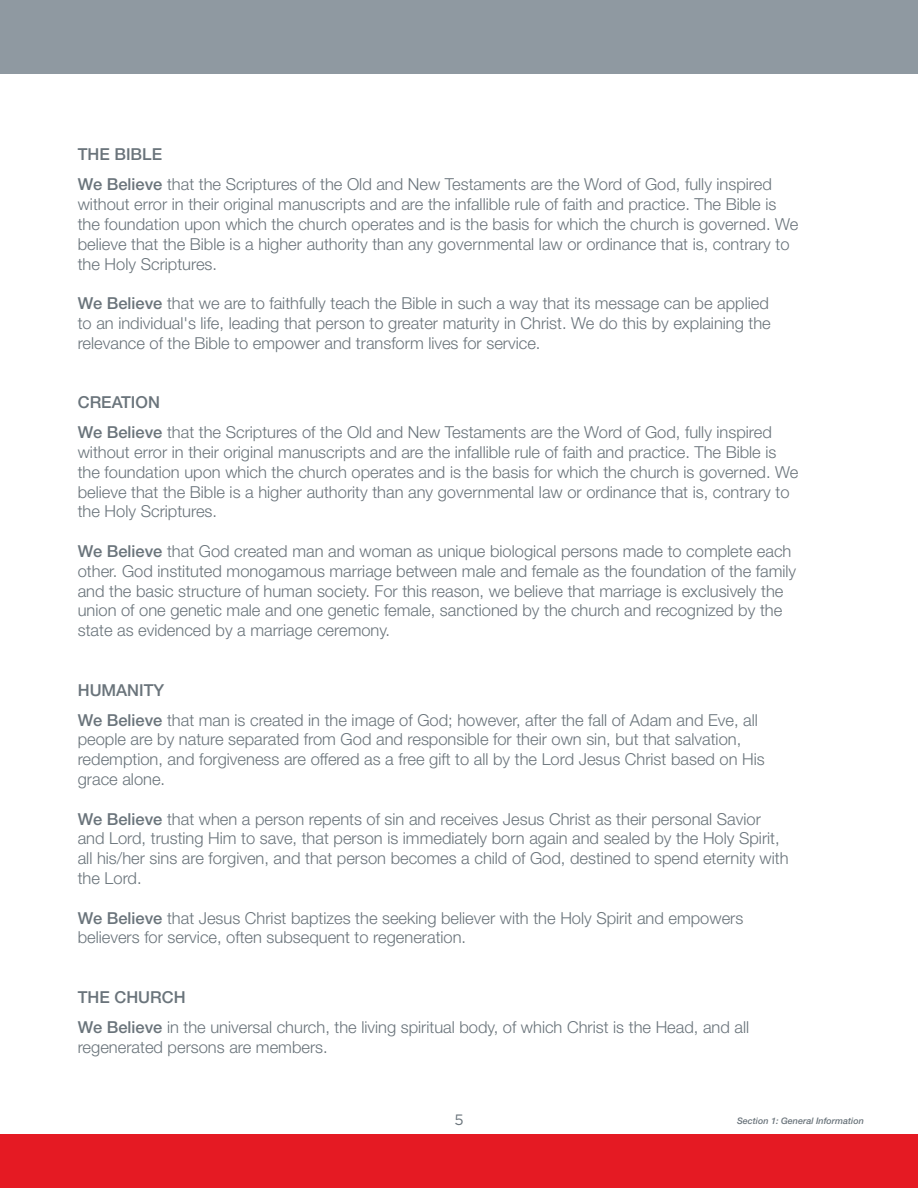
<style>
.page{position:relative;width:918px;height:1188px;background:#fff}
.page>*{position:absolute;margin:0;border:0;box-sizing:border-box;transform-origin:0 0}
.t1{font:300 16.5px/19.8px "Helvetica Neue LT Std";color:#6a747b}
.t2{font:15px "Gotham";color:#6a747b}
.t3{font:italic 500 9px "Helvetica Neue LT Std";color:#6a747b}
.s1{font-weight:500}
</style>
<div class="page">
<div style="left:0;top:1134px;width:918px;height:54px;background:#e51a23"></div>
<div style="left:0;top:0;width:918px;height:74px;background:#8f99a1"></div>
<p class="t1" style="left:78px;top:139px;width:696px;line-height:30px"><span class="s1">THE BIBLE<br>We Believe</span> that the Scriptures of the Old and New Testaments are the Word of God, fully inspired</p>
<p class="t1" style="left:78px;top:194px;width:722px">without error in their original manuscripts and are the infallible rule of faith and practice. The Bible is the foundation upon which the church operates and is the basis for which the church is governed. We believe that the Bible is a higher authority than any governmental law or ordinance that is, contrary to the Holy Scriptures.</p>
<p class="t1" style="left:78px;top:293px;width:695px"><span class="s1">We Believe</span> that we are to faithfully teach the Bible in such a way that its message can be applied to an individual's life, leading that person to greater maturity in Christ. We do this by explaining the relevance of the Bible to empower and transform lives for service.</p>
<p class="t1" style="left:78px;top:387px;width:696px;line-height:30px"><span class="s1">CREATION<br>We Believe</span> that the Scriptures of the Old and New Testaments are the Word of God, fully inspired</p>
<p class="t1" style="left:78px;top:442px;width:722px">without error in their original manuscripts and are the infallible rule of faith and practice. The Bible is the foundation upon which the church operates and is the basis for which the church is governed. We believe that the Bible is a higher authority than any governmental law or ordinance that is, contrary to the Holy Scriptures.</p>
<p class="t1" style="left:78px;top:541px;width:720px"><span class="s1">We Believe</span> that God created man and woman as unique biological persons made to complete each other. God instituted monogamous marriage between male and female as the foundation of the family and the basic structure of human society. For this reason, we believe that marriage is exclusively the union of one genetic male and one genetic female, sanctioned by the church and recognized by the state as evidenced by a marriage ceremony.</p>
<p class="t1" style="left:78px;top:674px;width:682px;line-height:30px"><span class="s1">HUMANITY<br>We Believe</span> that man is created in the image of God; however, after the fall of Adam and Eve, all</p>
<p class="t1" style="left:78px;top:729px;width:689px">people are by nature separated from God and responsible for their own sin, but that salvation, redemption, and forgiveness are offered as a free gift to all by the Lord Jesus Christ based on His grace alone.</p>
<p class="t1" style="left:78px;top:808px;width:712px"><span class="s1">We Believe</span> that when a person repents of sin and receives Jesus Christ as their personal Savior and Lord, trusting Him to save, that person is immediately born again and sealed by the Holy Spirit, all his/her sins are forgiven, and that person becomes a child of God, destined to spend eternity with the Lord.</p>
<p class="t1" style="left:78px;top:907px;width:667px"><span class="s1">We Believe</span> that Jesus Christ baptizes the seeking believer with the Holy Spirit and empowers believers for service, often subsequent to regeneration.</p>
<p class="t1" style="left:78px;top:982px;width:673px;line-height:30px"><span class="s1">THE CHURCH<br>We Believe</span> in the universal church, the living spiritual body, of which Christ is the Head, and all</p>
<p class="t1" style="left:78px;top:1036px;width:252px">regenerated persons are members.</p>
<p class="t2" style="left:454px;top:1111px;width:11px">5</p>
<p class="t3" style="left:737px;top:1116px;width:128px">Section 1: General Information</p>
</div>
